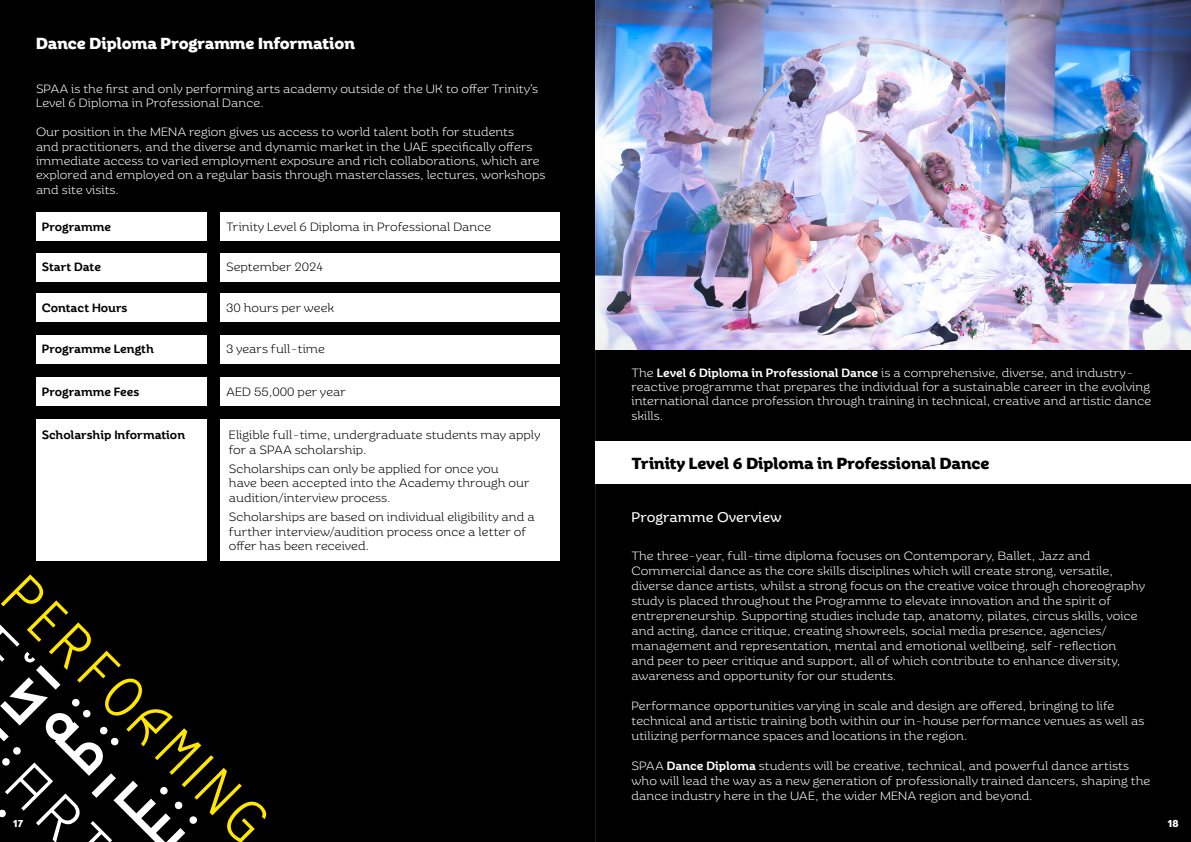
<style>
.page{position:relative;width:1191px;height:842px;background:#000}
.page>*{position:absolute;margin:0;border:0;box-sizing:border-box;transform-origin:0 0}
.t1{font:700 16px "Rhetoric";color:#000}
.t2{font:700 16px "Rhetoric";color:#fff}
.t3{font:14px "Rhetoric";color:#fff}
.t4{font:300 12px/15px "Rhetoric";color:#fff}
.t5{font:300 12px/14.4px "Rhetoric";color:#000}
.t6{font:500 12px "Rhetoric";color:#000}
.t7{font:700 10px "Rhetoric";color:#fff}
.s1{font-weight:500}
</style>
<div class="page">
<div style="left:220px;top:419px;width:339px;height:142px;background:#fff"></div>
<div style="left:36px;top:253px;width:170px;height:28px;background:#fff"></div>
<div style="left:220px;top:253px;width:339px;height:28px;background:#fff"></div>
<div style="left:36px;top:294px;width:170px;height:28px;background:#fff"></div>
<div style="left:220px;top:294px;width:339px;height:28px;background:#fff"></div>
<div style="left:36px;top:377px;width:170px;height:28px;background:#fff"></div>
<div style="left:220px;top:377px;width:339px;height:28px;background:#fff"></div>
<div style="left:36px;top:335px;width:170px;height:29px;background:#fff"></div>
<div style="left:220px;top:335px;width:339px;height:29px;background:#fff"></div>
<div style="left:36px;top:419px;width:170px;height:142px;background:#fff"></div>
<div style="left:36px;top:213px;width:170px;height:28px;background:#fff"></div>
<div style="left:220px;top:213px;width:339px;height:28px;background:#fff"></div>
<div style="left:595px;top:442px;width:596px;height:42px;background:#fff"></div>
<img style="left:596px;top:0;width:595px;height:349px">
<svg style="left:0;top:574px;width:266px;height:268px"></svg>
<hr style="left:595px;top:0;width:1px;height:842px;background:#fff">
<p class="t2" style="left:36px;top:34px;width:320px">Dance Diploma Programme Information</p>
<p class="t4" style="left:36px;top:81px;width:503px;line-height:14.4px">SPAA is the first and only performing arts academy outside of the UK to offer Trinity’s<br>Level 6 Diploma in Professional Dance.</p>
<p class="t4" style="left:36px;top:125px;width:511px;line-height:14.4px">Our position in the MENA region gives us access to world talent both for students<br>and practitioners, and the diverse and dynamic market in the UAE specifically offers immediate access to varied employment exposure and rich collaborations, which are explored and employed on a regular basis through masterclasses, lectures, workshops and site visits.</p>
<p class="t6" style="left:42px;top:220px;width:71px">Programme</p>
<p class="t5" style="left:226px;top:220px;width:267px">Trinity Level 6 Diploma in Professional Dance</p>
<p class="t6" style="left:42px;top:260px;width:61px">Start Date</p>
<p class="t5" style="left:226px;top:260px;width:99px">September 2024</p>
<p class="t6" style="left:42px;top:300px;width:87px">Contact Hours</p>
<p class="t5" style="left:226px;top:300px;width:110px">30 hours per week</p>
<p class="t6" style="left:42px;top:342px;width:114px">Programme Length</p>
<p class="t5" style="left:226px;top:342px;width:101px">3 years full-time</p>
<p class="t6" style="left:42px;top:384px;width:99px">Programme Fees</p>
<p class="t5" style="left:226px;top:384px;width:122px">AED 55,000 per year</p>
<p class="t5" style="left:229px;top:428px;width:313px">Eligible full-time, undergraduate students may apply for a SPAA scholarship.</p>
<p class="t5" style="left:229px;top:461px;width:302px">Scholarships can only be applied for once you have been accepted into the Academy through our audition/interview process.</p>
<p class="t5" style="left:229px;top:510px;width:307px">Scholarships are based on individual eligibility and a further interview/audition process once a letter of offer has been received.</p>
<p class="t6" style="left:42px;top:428px;width:145px">Scholarship Information</p>
<p class="t4" style="left:631px;top:365px;width:521px;line-height:14.4px">The <span class="s1">Level 6 Diploma in Professional Dance</span> is a comprehensive, diverse, and industry&shy;reactive programme that prepares the individual for a sustainable career in the evolving international dance profession through training in technical, creative and artistic dance skills.</p>
<p class="t1" style="left:631px;top:453px;width:359px">Trinity Level 6 Diploma in Professional Dance</p>
<p class="t3" style="left:631px;top:508px;width:152px">Programme Overview</p>
<p class="t4" style="left:631px;top:549px;width:515px">The three-year, full-time diploma focuses on Contemporary, Ballet, Jazz and Commercial dance as the core skills disciplines which will create strong, versatile, diverse dance artists, whilst a strong focus on the creative voice through choreography study is placed throughout the Programme to elevate innovation and the spirit of entrepreneurship. Supporting studies include tap, anatomy, pilates, circus skills, voice and acting, dance critique, creating showreels, social media presence, agencies/ management and representation, mental and emotional wellbeing, self-reflection<br>and peer to peer critique and support, all of which contribute to enhance diversity, awareness and opportunity for our students.</p>
<p class="t4" style="left:631px;top:699px;width:514px">Performance opportunities varying in scale and design are offered, bringing to life technical and artistic training both within our in-house performance venues as well as utilizing performance spaces and locations in the region.</p>
<p class="t4" style="left:631px;top:759px;width:520px">SPAA <span class="s1">Dance Diploma</span> students will be creative, technical, and powerful dance artists who will lead the way as a new generation of professionally trained dancers, shaping the dance industry here in the UAE, the wider MENA region and beyond.</p>
<p class="t7" style="left:13px;top:818px;width:12px">17</p>
<p class="t7" style="left:1167px;top:818px;width:13px">18</p>
</div>
